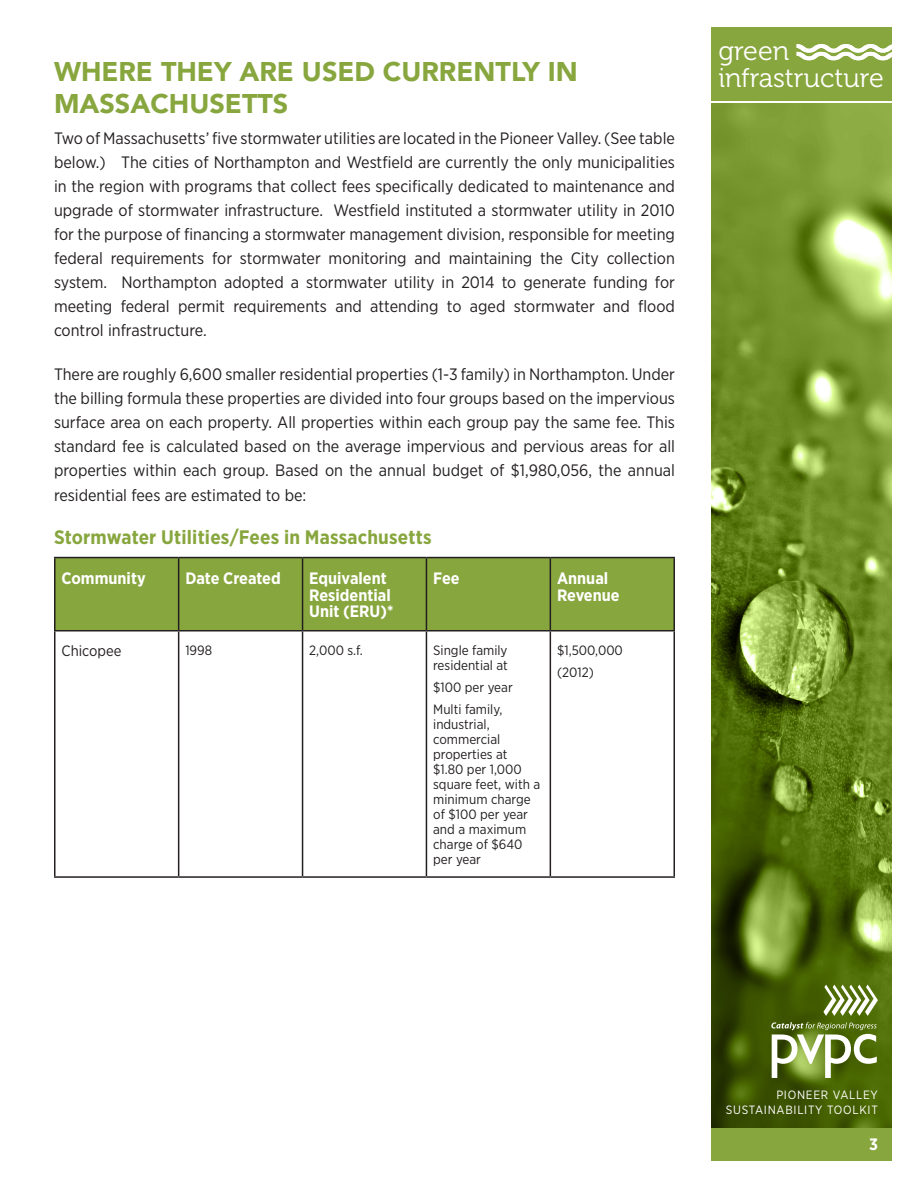
<style>
.page{position:relative;width:918px;height:1188px;background:#fff}
.page>*{position:absolute;margin:0;border:0;box-sizing:border-box;transform-origin:0 0}
.t1{font:900 27px "Avenir";color:#88a63e}
.t2{font:27px "Museo 300";color:#fff}
.t3{font:700 19.5px "Gotham Narrow";letter-spacing:.01em;color:#88a63e}
.t4{font:16.5px/24px "Gotham Narrow";color:#231f20;text-align:justify}
.t5{font:700 16.5px/16.5px "Gotham Narrow";color:#fff}
.t6{font:15px "Gotham Narrow";color:#231f20}
.t7{font:13.5px/15px "Gotham Narrow";color:#231f20}
.t8{font:12px/14.4px "Gotham Narrow";letter-spacing:.06em;color:#fff;text-align:right}
</style>
<div class="page">
<div style="left:711px;top:103px;width:180px;height:1058px;background:#88a63e"></div>
<img style="left:711px;top:103px;width:180px;height:1025px">
<svg style="left:823px;top:985px;width:55px;height:31px;background:#99aa6f"></svg>
<svg style="left:771px;top:1022px;width:106px;height:56px;background:#8a9d5a"></svg>
<div style="left:711px;top:27px;width:180px;height:73px;background:#88a63e"></div>
<svg style="left:797px;top:44px;width:95px;height:17px"></svg>
<div style="left:56px;top:558px;width:618px;height:72px;background:#88a63e"></div>
<hr style="left:54px;top:557px;width:125px;height:1px;background:#231f20">
<hr style="left:54px;top:558px;width:2px;height:72px;background:#231f20">
<hr style="left:179px;top:557px;width:124px;height:1px;background:#231f20">
<hr style="left:178px;top:558px;width:1px;height:72px;background:#231f20">
<hr style="left:303px;top:557px;width:123px;height:1px;background:#231f20">
<hr style="left:302px;top:558px;width:1px;height:72px;background:#231f20">
<hr style="left:426px;top:557px;width:124px;height:1px;background:#231f20">
<hr style="left:426px;top:558px;width:1px;height:72px;background:#231f20">
<hr style="left:550px;top:557px;width:125px;height:1px;background:#231f20">
<hr style="left:550px;top:558px;width:1px;height:72px;background:#231f20">
<hr style="left:674px;top:558px;width:1px;height:72px;background:#231f20">
<hr style="left:54px;top:630px;width:125px;height:1px;background:#231f20">
<hr style="left:54px;top:631px;width:2px;height:245px;background:#231f20">
<hr style="left:179px;top:630px;width:124px;height:1px;background:#231f20">
<hr style="left:178px;top:631px;width:1px;height:245px;background:#231f20">
<hr style="left:303px;top:630px;width:123px;height:1px;background:#231f20">
<hr style="left:302px;top:631px;width:1px;height:245px;background:#231f20">
<hr style="left:426px;top:630px;width:124px;height:1px;background:#231f20">
<hr style="left:426px;top:631px;width:1px;height:245px;background:#231f20">
<hr style="left:550px;top:630px;width:125px;height:1px;background:#231f20">
<hr style="left:550px;top:631px;width:1px;height:245px;background:#231f20">
<hr style="left:674px;top:631px;width:1px;height:245px;background:#231f20">
<hr style="left:54px;top:876px;width:125px;height:2px;background:#231f20">
<hr style="left:179px;top:876px;width:124px;height:2px;background:#231f20">
<hr style="left:303px;top:876px;width:123px;height:2px;background:#231f20">
<hr style="left:426px;top:876px;width:124px;height:2px;background:#231f20">
<hr style="left:550px;top:876px;width:125px;height:2px;background:#231f20">
<h1 class="t2" style="left:718px;top:36px;width:72px">green</h1>
<h1 class="t1" style="left:54px;top:48px;width:525px">WHERE THEY ARE USED CURRENTLY IN</h1>
<h1 class="t2" style="left:718px;top:63px;width:167px">infrastructure</h1>
<h1 class="t1" style="left:54px;top:81px;width:236px">MASSACHUSETTS</h1>
<p class="t4" style="left:54px;top:126px;width:623px">Two of Massachusetts’ five stormwater utilities are located in the Pioneer Valley. (See table below.) The cities of Northampton and Westfield are currently the only municipalities in the region with programs that collect fees specifically dedicated to maintenance and upgrade of stormwater infrastructure. Westfield instituted a stormwater utility in 2010 for the purpose of financing a stormwater management division, responsible for meeting federal requirements for stormwater monitoring and maintaining the City collection system. Northampton adopted a stormwater utility in 2014 to generate funding for meeting federal permit requirements and attending to aged stormwater and flood control infrastructure.</p>
<p class="t4" style="left:54px;top:362px;width:623px">There are roughly 6,600 smaller residential properties (1-3 family) in Northampton. Under the billing formula these properties are divided into four groups based on the impervious surface area on each property. All properties within each group pay the same fee. This standard fee is calculated based on the average impervious and pervious areas for all properties within each group. Based on the annual budget of $1,980,056, the annual residential fees are estimated to be:</p>
<p class="t3" style="left:54px;top:525px;width:379px">Stormwater Utilities/Fees in Massachusetts</p>
<p class="t5" style="left:62px;top:570px;width:86px">Community</p>
<p class="t5" style="left:185px;top:570px;width:97px">Date Created</p>
<p class="t5" style="left:309px;top:570px;width:86px">Equivalent<br>Residential<br>Unit (ERU)*</p>
<p class="t5" style="left:433px;top:570px;width:28px">Fee</p>
<p class="t5" style="left:557px;top:570px;width:64px">Annual<br>Revenue</p>
<p class="t6" style="left:62px;top:642px;width:61px">Chicopee</p>
<p class="t7" style="left:185px;top:643px;width:28px">1998</p>
<p class="t7" style="left:309px;top:643px;width:55px">2,000 s.f.</p>
<p class="t7" style="left:433px;top:643px;width:76px">Single family residential at</p>
<p class="t7" style="left:433px;top:676px;width:81px;line-height:21.8px">$100 per year<br>Multi family,</p>
<p class="t7" style="left:433px;top:716px;width:109px">industrial, commercial properties at $1.80 per 1,000 square feet, with a minimum charge of $100 per year and a maximum charge of $640 per year</p>
<p class="t7" style="left:557px;top:639px;width:67px;line-height:21.8px">$1,500,000 (2012)</p>
<p class="t8" style="left:726px;top:1088px;width:154px">PIONEER VALLEY<br>SUSTAINABILITY TOOLKIT</p>
<p class="t5" style="left:869px;top:1136px;width:10px">3</p>
</div>
